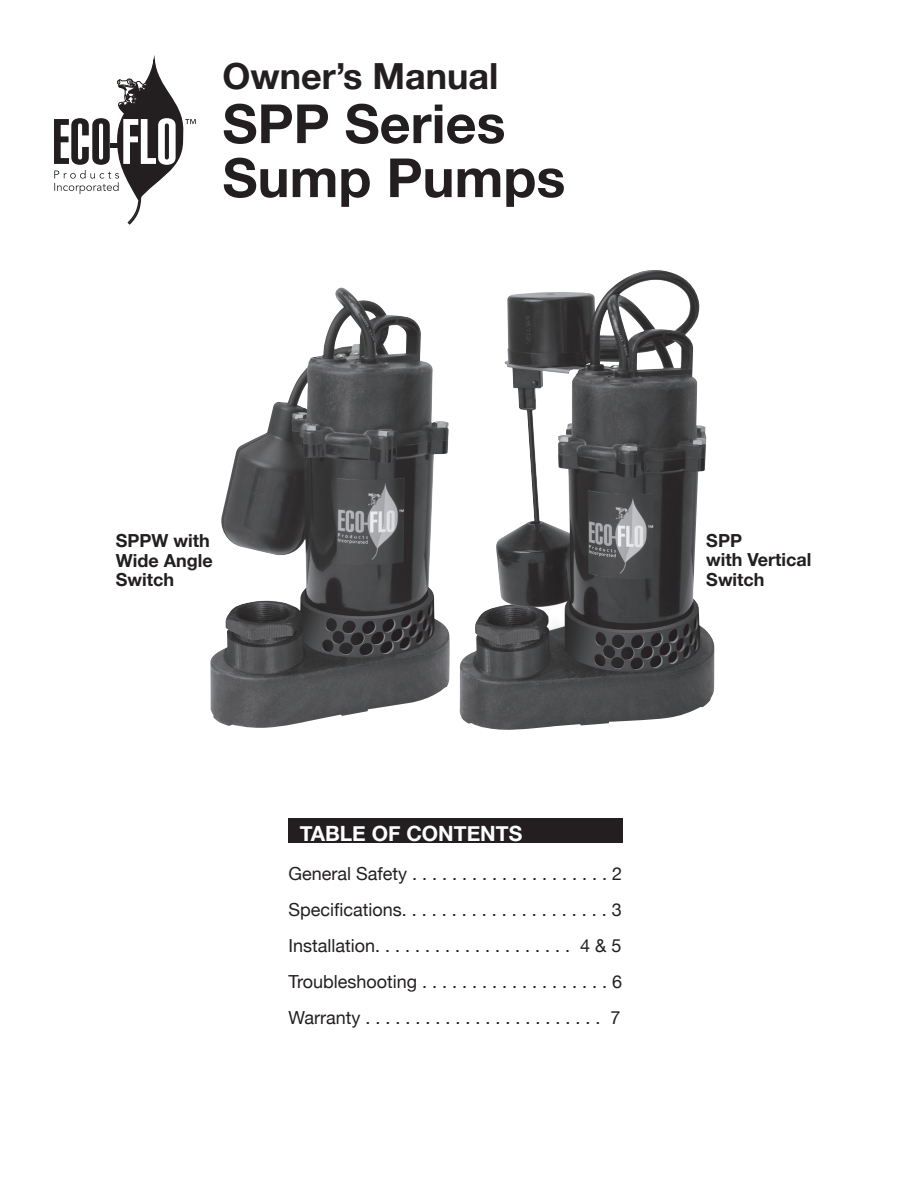
<style>
.page{position:relative;width:918px;height:1188px;background:#fff}
.page>*{position:absolute;margin:0;border:0;box-sizing:border-box;transform-origin:0 0}
.t1{font:700 54px/54px "Helvetica Neue";color:#231f20}
.t2{font:700 36px "Helvetica Neue";color:#231f20}
.t3{font:700 21px "Helvetica Neue";color:#fff}
.t4{font:18px/36px "Helvetica Neue";color:#231f20;text-align:justify}
.t5{font:700 18px/19.5px "Helvetica Neue";color:#231f20}
</style>
<div class="page">
<img style="left:210px;top:288px;width:240px;height:440px">
<img style="left:460px;top:270px;width:254px;height:460px">
<div style="left:288px;top:819px;width:335px;height:24px;background:#231f20"></div>
<svg style="left:54px;top:55px;width:142px;height:170px"></svg>
<h2 class="t2" style="left:222px;top:44px;width:277px">Owner’s Manual</h2>
<h1 class="t1" style="left:222px;top:94px;width:344px">SPP Series<br>Sump Pumps</h1>
<p class="t5" style="left:116px;top:530px;width:98px">SPPW with<br>Wide Angle<br>Switch</p>
<p class="t5" style="left:706px;top:530px;width:107px">SPP<br>with Vertical<br>Switch</p>
<p class="t3" style="left:300px;top:814px;width:224px">TABLE OF CONTENTS</p>
<p class="t4" style="left:288px;top:855px;width:335px">General Safety . . . . . . . . . . . . . . . . . . . . 2<br>Specifications. . . . . . . . . . . . . . . . . . . . . 3<br>Installation. . . . . . . . . . . . . . . . . . . . 4 &amp; 5<br>Troubleshooting . . . . . . . . . . . . . . . . . . . 6<br>Warranty . . . . . . . . . . . . . . . . . . . . . . . . 7</p>
</div>
